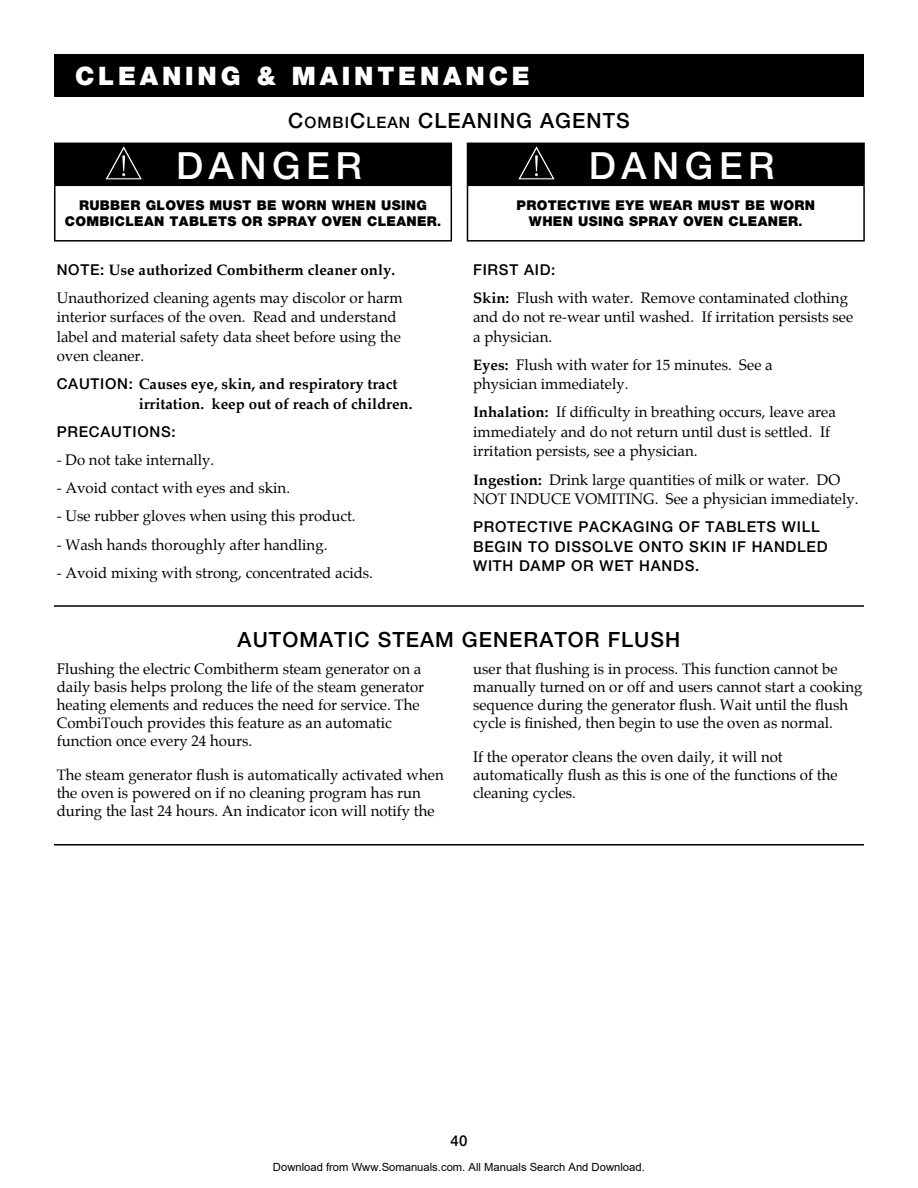
<style>
.page{position:relative;width:918px;height:1188px;background:#fff}
.page>*{position:absolute;margin:0;border:0;box-sizing:border-box;transform-origin:0 0}
.t1{font:500 37.5px "Helvetica Neue";color:#fff}
.t2{font:900 25.5px "Helvetica Neue";color:#fff}
.t3{font:500 21px "Helvetica Neue";color:#000}
.t4{font:500 15.75px "Helvetica Neue";letter-spacing:.065em;color:#000}
.t5{font:15px/18px "Palatino";color:#000}
.t6{font:500 15px "Helvetica Neue";letter-spacing:.05em;color:#000}
.t7{font:700 15px/19.5px "Palatino";color:#000}
.t8{font:900 13.5px/16.2px "Helvetica Neue";letter-spacing:.025em;color:#000}
.t9{font:11.25px "Arial";color:#000}
.s1{font-size:21px}
.s2{font-size:12px}
.s3{font-family:"Helvetica Neue";font-weight:500}
.s4{font-weight:700}
</style>
<div class="page">
<div style="left:54px;top:54px;width:810px;height:43px;background:#000"></div>
<div style="left:55px;top:143px;width:396px;height:42px;background:#000"></div>
<hr style="left:54px;top:143px;width:398px;height:1px;background:#000">
<hr style="left:54px;top:144px;width:2px;height:41px;background:#000">
<hr style="left:54px;top:185px;width:398px;height:1px;background:#000">
<hr style="left:54px;top:186px;width:2px;height:54px;background:#000">
<hr style="left:54px;top:240px;width:398px;height:2px;background:#000">
<hr style="left:451px;top:144px;width:1px;height:41px;background:#000">
<hr style="left:451px;top:186px;width:1px;height:54px;background:#000">
<svg style="left:106px;top:146px;width:36px;height:34px"></svg>
<hr style="left:122px;top:155px;width:3px;height:16px;background:#fff">
<hr style="left:54px;top:605px;width:810px;height:2px;background:#000">
<hr style="left:54px;top:844px;width:810px;height:2px;background:#000">
<div style="left:468px;top:143px;width:396px;height:42px;background:#000"></div>
<hr style="left:467px;top:143px;width:398px;height:1px;background:#000">
<hr style="left:467px;top:144px;width:1px;height:41px;background:#000">
<hr style="left:467px;top:185px;width:398px;height:1px;background:#000">
<hr style="left:467px;top:186px;width:1px;height:54px;background:#000">
<hr style="left:467px;top:240px;width:398px;height:2px;background:#000">
<hr style="left:863px;top:144px;width:2px;height:41px;background:#000">
<hr style="left:863px;top:186px;width:2px;height:54px;background:#000">
<svg style="left:518px;top:146px;width:37px;height:34px"></svg>
<hr style="left:535px;top:155px;width:3px;height:16px;background:#fff">
<h2 class="t2" style="left:75px;top:61px;width:22px">CLEANING</h2>
<h2 class="t2" style="left:257px;top:61px;width:58px">&amp; MAINTENANCE</h2>
<p class="t4" style="left:288px;top:113px;width:145px"><span class="s1">C</span>OMBI<span class="s1">C</span>LEAN <span class="s1">CLEANING</span></p>
<h3 class="t3" style="left:540px;top:108px;width:16px">AGENTS</h3>
<h1 class="t1" style="left:176px;top:143px;width:32px">DANGER</h1>
<p class="t8" style="left:65px;top:197px;width:364px;text-indent:14px">RUBBER GLOVES MUST BE WORN WHEN USING<br>COMBI</p>
<p class="t8" style="left:115px;top:213px;width:21px">CLEAN</p>
<p class="t8" style="left:170px;top:213px;width:20px">TABLETS</p>
<p class="t8" style="left:242px;top:213px;width:38px">OR SPRAY</p>
<p class="t8" style="left:322px;top:213px;width:121px">OVEN CLEANER<span class="s2">.</span></p>
<p class="t5" style="left:57px;top:257px;width:348px;line-height:28.2px;text-indent:44px"><span class="s3">:</span> <span class="s4">Use authorized Combitherm cleaner only.<br></span>Unauthorized cleaning agents may discolor or harm</p>
<p class="t5" style="left:57px;top:309px;width:346px;line-height:19.5px">interior surfaces of the oven. Read and understand label and material safety data sheet before using the oven cleaner.</p>
<p class="t6" style="left:57px;top:375px;width:11px">CAUTION</p>
<p class="t7" style="left:139px;top:376px;width:275px;text-indent:-10px"><span class="s3">:</span> Causes eye, skin, and respiratory tract irritation. keep out of reach of children.</p>
<p class="t6" style="left:57px;top:423px;width:12px">PRECAUTIONS</p>
<p class="t6" style="left:172px;top:423px;width:6px">:</p>
<p class="t5" style="left:57px;top:452px;width:159px">- Do not take internally.</p>
<p class="t5" style="left:57px;top:480px;width:235px">- Avoid contact with eyes and skin.</p>
<p class="t5" style="left:57px;top:509px;width:301px">- Use rubber gloves when using this product.</p>
<p class="t5" style="left:57px;top:537px;width:272px">- Wash hands thoroughly after handling.</p>
<p class="t5" style="left:57px;top:565px;width:318px">- Avoid mixing with strong, concentrated acids.</p>
<p class="t6" style="left:57px;top:260px;width:23px">NOTE</p>
<h1 class="t1" style="left:589px;top:143px;width:32px">DANGER</h1>
<p class="t8" style="left:516px;top:197px;width:21px">PROTECTIVE</p>
<p class="t8" style="left:616px;top:197px;width:11px">EYE</p>
<p class="t8" style="left:649px;top:197px;width:12px">WEAR</p>
<p class="t8" style="left:698px;top:197px;width:12px">MUST</p>
<p class="t8" style="left:745px;top:197px;width:38px">BE WORN</p>
<p class="t8" style="left:529px;top:213px;width:12px">WHEN</p>
<p class="t8" style="left:578px;top:213px;width:10px">USING</p>
<p class="t8" style="left:629px;top:213px;width:11px">SPRAY</p>
<p class="t8" style="left:683px;top:213px;width:121px">OVEN CLEANER<span class="s2">.</span></p>
<p class="t6" style="left:473px;top:260px;width:10px">FIRST</p>
<p class="t6" style="left:524px;top:260px;width:33px">AID :</p>
<p class="t5" style="left:473px;top:289px;width:382px;line-height:19.5px"><span class="s4">Skin:</span> Flush with water. Remove contaminated clothing and do not re-wear until washed. If irritation persists see a physician.</p>
<p class="t5" style="left:473px;top:356px;width:301px;line-height:19.5px"><span class="s4">Eyes:</span> Flush with water for 15 minutes. See a physician immediately.</p>
<p class="t5" style="left:473px;top:404px;width:364px;line-height:19.5px"><span class="s4">Inhalation:</span> If difficulty in breathing occurs, leave area immediately and do not return until dust is settled. If irritation persists, see a physician.</p>
<p class="t5" style="left:473px;top:471px;width:365px;line-height:19.5px"><span class="s4">Ingestion:</span> Drink large quantities of milk or water. Do not induce vom</p>
<p class="t5" style="left:611px;top:491px;width:249px">iting . See a physician immediately.</p>
<p class="t6" style="left:473px;top:518px;width:22px">PROTECTIVE</p>
<p class="t6" style="left:578px;top:518px;width:12px">PAC</p>
<p class="t6" style="left:611px;top:518px;width:23px">KAGING</p>
<p class="t6" style="left:679px;top:518px;width:38px">OF TABLETS</p>
<p class="t6" style="left:782px;top:518px;width:24px">WILL</p>
<p class="t6" style="left:473px;top:537px;width:11px">BEGIN</p>
<p class="t6" style="left:528px;top:537px;width:38px">TO DISSOLVE</p>
<p class="t6" style="left:639px;top:537px;width:12px">ONTO</p>
<p class="t6" style="left:689px;top:537px;width:86px">SKIN IF HANDLED</p>
<p class="t6" style="left:473px;top:557px;width:190px">WITH DAMP OR WET HANDS</p>
<p class="t6" style="left:695px;top:557px;width:6px">.</p>
<h3 class="t3" style="left:238px;top:627px;width:17px">AUTO</h3>
<h3 class="t3" style="left:299px;top:627px;width:34px">MATIC</h3>
<h3 class="t3" style="left:378px;top:627px;width:15px">STEA</h3>
<h3 class="t3" style="left:435px;top:627px;width:43px">M GENERATOR</h3>
<h3 class="t3" style="left:608px;top:627px;width:15px">FLUS</h3>
<h3 class="t3" style="left:665px;top:627px;width:17px">H</h3>
<p class="t5" style="left:57px;top:661px;width:369px">Flushing the electric Combitherm steam generator on a daily basis helps prolong the life of the steam generator heating elements and reduces the need for service. The CombiTouch provides this feature as an automatic function once every 24 hours.</p>
<p class="t5" style="left:57px;top:767px;width:389px">The steam generator flush is automatically activated when the oven is powered on if no cleaning program has run during the last 24 hours. An indicator icon will notify the</p>
<p class="t5" style="left:473px;top:661px;width:391px">user that flushing is in process. This function cannot be manually turned on or off and users cannot start a cooking sequence during the generator flush. Wait until the flush cycle is finished, then begin to use the oven as normal.</p>
<p class="t5" style="left:473px;top:749px;width:366px">If the operator cleans the oven daily, it will not automatically flush as this is one of the functions of the cleaning cycles.</p>
<p class="t6" style="left:451px;top:1131px;width:18px">40</p>
<p class="t9" style="left:273px;top:1160px;width:373px">Download from Www.Somanuals.com. All Manuals Search And Download.</p>
</div>
